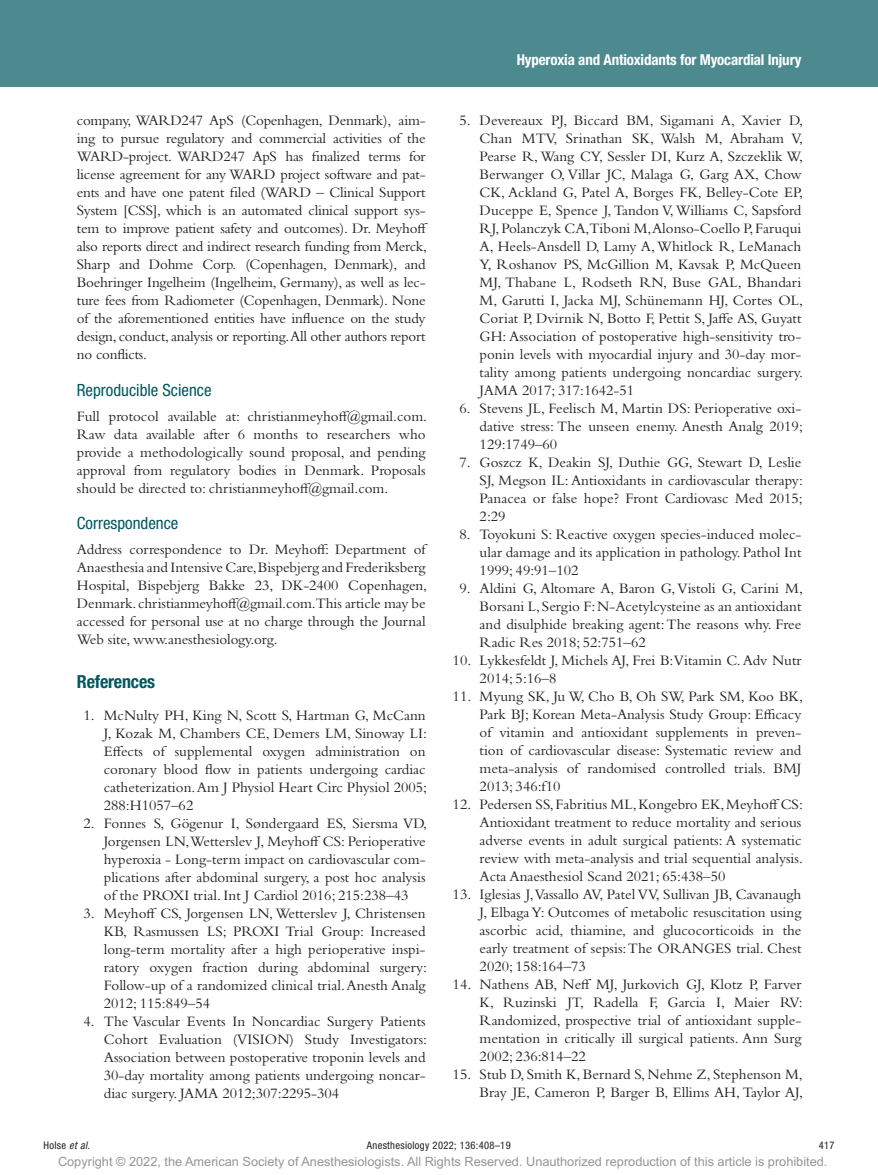
<style>
.page{position:relative;width:878px;height:1175px;background:#fff}
.page>*{position:absolute;margin:0;border:0;box-sizing:border-box;transform-origin:0 0}
.t1{font:700 condensed 18px "Helvetica Neue LT Std";color:#005861}
.t2{font:condensed 16.8px "Helvetica Neue LT Std";color:#005861}
.t3{font:15px/18px "Bembo Std";color:#231f20;text-align:justify}
.t4{font:700 condensed 15px "Helvetica Neue LT Std";letter-spacing:-.01em;color:#fff}
.t5{font:12.75px "Arial MT Std";color:#939598}
.t6{font:condensed 10.5px "Helvetica Neue LT Std";letter-spacing:.03em;color:#231f20}
.s1{font-style:italic}
</style>
<div class="page">
<div style="left:0;top:0;width:878px;height:86px;background:#4d8a90"></div>
<p class="t3" style="left:77px;top:111px;width:352px;text-align:left">company, WARD247 ApS (Copenhagen, Denmark), aim&shy;ing to pursue regulatory and commercial activities of the WARD-project. WARD247 ApS has finalized terms for license agreement for any WARD project software and pat&shy;ents and have one patent filed (WARD – Clinical Support System [CSS], which is an automated clinical support sys&shy;tem to improve patient safety and outcomes). Dr. Meyhoff also reports direct and indirect research funding from Merck, Sharp and Dohme Corp. (Copenhagen, Denmark), and Boehringer Ingelheim (Ingelheim, Germany), as well as lec&shy;ture fees from Radiometer (Copenhagen, Denmark). None of the aforementioned entities have influence on the study design, conduct, analysis or reporting.All other authors report no conflicts.</p>
<p class="t2" style="left:77px;top:381px;width:136px">Reproducible Science</p>
<p class="t3" style="left:77px;top:407px;width:352px">Full protocol available at: christianmeyhoff@gmail.com.<br>Raw data available after 6 months to researchers who provide a methodologically sound proposal, and pending approval from regulatory bodies in Denmark. Proposals should be directed to: christianmeyhoff@gmail.com.</p>
<p class="t2" style="left:77px;top:513px;width:103px">Correspondence</p>
<p class="t3" style="left:77px;top:540px;width:352px">Address correspondence to Dr. Meyhoff: Department of Anaesthesia and Intensive Care, Bispebjerg and Frederiksberg Hospital, Bispebjerg Bakke 23, DK-2400 Copenhagen, Denmark. christianmeyhoff@gmail.com.This article may be accessed for personal use at no charge through the Journal Web site, www.anesthesiology.org.</p>
<p class="t1" style="left:77px;top:670px;width:80px">References</p>
<p class="t3" style="left:104px;top:705px;width:325px;text-indent:-20px">1. McNulty PH, King N, Scott S, Hartman G, McCann J, Kozak M, Chambers CE, Demers LM, Sinoway LI:<br>Effects of supplemental oxygen administration on coronary blood flow in patients undergoing cardiac catheterization. Am J Physiol Heart Circ Physiol 2005; 288:H1057–62</p>
<p class="t3" style="left:104px;top:813px;width:325px;text-indent:-20px">2. Fonnes S, Gögenur I, Søndergaard ES, Siersma VD, Jorgensen LN, Wetterslev J, Meyhoff CS: Perioperative hyperoxia - Long-term impact on cardiovascular com&shy;plications after abdominal surgery, a post hoc analysis of the PROXI trial. Int J Cardiol 2016; 215:238–43</p>
<p class="t3" style="left:104px;top:903px;width:325px;text-indent:-20px">3. Meyhoff CS, Jorgensen LN, Wetterslev J, Christensen KB, Rasmussen LS; PROXI Trial Group: Increased long-term mortality after a high perioperative inspi&shy;ratory oxygen fraction during abdominal surgery:<br>Follow-up of a randomized clinical trial. Anesth Analg 2012; 115:849–54</p>
<p class="t3" style="left:104px;top:1011px;width:325px;text-indent:-20px">4. The Vascular Events In Noncardiac Surgery Patients Cohort Evaluation (VISION) Study Investigators:<br>Association between postoperative troponin levels and 30-day mortality among patients undergoing noncar&shy;diac surgery. JAMA 2012;307:2295-304</p>
<p class="t4" style="left:516px;top:51px;width:286px">Hyperoxia and Antioxidants for Myocardial Injury</p>
<p class="t3" style="left:479px;top:111px;width:325px;text-indent:-20px">5. Devereaux PJ, Biccard BM, Sigamani A, Xavier D, Chan MTV, Srinathan SK, Walsh M, Abraham V, Pearse R, Wang CY, Sessler DI, Kurz A, Szczeklik W, Berwanger O, Villar JC, Malaga G, Garg AX, Chow CK, Ackland G, Patel A, Borges FK, Belley-Cote EP, Duceppe E, Spence J, Tandon V, Williams C, Sapsford RJ, Polanczyk CA,Tiboni M,Alonso-Coello P, Faruqui A, Heels-Ansdell D, Lamy A, Whitlock R, LeManach Y, Roshanov PS, McGillion M, Kavsak P, McQueen MJ, Thabane L, Rodseth RN, Buse GAL, Bhandari M, Garutti I, Jacka MJ, Schünemann HJ, Cortes OL, Coriat P, Dvirnik N, Botto F, Pettit S, Jaffe AS, Guyatt GH: Association of postoperative high-sensitivity tro&shy;ponin levels with myocardial injury and 30-day mor&shy;tality among patients undergoing noncardiac surgery.<br>JAMA 2017; 317:1642-51</p>
<p class="t3" style="left:479px;top:399px;width:325px;text-indent:-20px">6. Stevens JL, Feelisch M, Martin DS: Perioperative oxi&shy;dative stress: The unseen enemy. Anesth Analg 2019; 129:1749–60</p>
<p class="t3" style="left:479px;top:453px;width:325px;text-indent:-20px">7. Goszcz K, Deakin SJ, Duthie GG, Stewart D, Leslie SJ, Megson IL: Antioxidants in cardiovascular therapy:<br>Panacea or false hope? Front Cardiovasc Med 2015; 2:29</p>
<p class="t3" style="left:479px;top:525px;width:323px;text-indent:-20px">8. Toyokuni S: Reactive oxygen species-induced molec&shy;ular damage and its application in pathology. Pathol Int 1999; 49:91–102</p>
<p class="t3" style="left:479px;top:579px;width:325px;text-indent:-20px">9. Aldini G, Altomare A, Baron G, Vistoli G, Carini M, Borsani L, Sergio F: N-Acetylcysteine as an antioxidant and disulphide breaking agent: The reasons why. Free Radic Res 2018; 52:751–62</p>
<p class="t3" style="left:479px;top:651px;width:323px;text-indent:-27px">10. Lykkesfeldt J, Michels AJ, Frei B:Vitamin C. Adv Nutr<br>2014; 5:16–8</p>
<p class="t3" style="left:479px;top:687px;width:325px;text-indent:-27px">11. Myung SK, Ju W, Cho B, Oh SW, Park SM, Koo BK, Park BJ; Korean Meta-Analysis Study Group: Efficacy of vitamin and antioxidant supplements in preven&shy;tion of cardiovascular disease: Systematic review and meta-analysis of randomised controlled trials. BMJ 2013; 346:f10</p>
<p class="t3" style="left:479px;top:795px;width:325px;text-indent:-27px">12. Pedersen SS, Fabritius ML, Kongebro EK, Meyhoff CS:<br>Antioxidant treatment to reduce mortality and serious adverse events in adult surgical patients: A systematic review with meta-analysis and trial sequential analysis.<br>Acta Anaesthesiol Scand 2021; 65:438–50</p>
<p class="t3" style="left:479px;top:885px;width:323px;text-indent:-27px">13. Iglesias J, Vassallo AV, Patel VV, Sullivan JB, Cavanaugh J, Elbaga Y: Outcomes of metabolic resuscitation using ascorbic acid, thiamine, and glucocorticoids in the early treatment of sepsis: The ORANGES trial. Chest 2020; 158:164–73</p>
<p class="t3" style="left:479px;top:975px;width:325px;text-indent:-27px">14. Nathens AB, Neff MJ, Jurkovich GJ, Klotz P, Farver K, Ruzinski JT, Radella F, Garcia I, Maier RV:<br>Randomized, prospective trial of antioxidant supple&shy;mentation in critically ill surgical patients. Ann Surg 2002; 236:814–22</p>
<p class="t3" style="left:452px;top:1065px;width:352px;text-align:right">15. Stub D, Smith K, Bernard S, Nehme Z, Stephenson M,<br>Bray JE, Cameron P, Barger B, Ellims AH, Taylor AJ,</p>
<p class="t6" style="left:44px;top:1139px;width:48px">Holse <span class="s1">et al.</span></p>
<p class="t6" style="left:372px;top:1139px;width:140px">nesthesiology 2022; 136:408–19</p>
<p class="t6" style="left:818px;top:1139px;width:17px">417</p>
<p class="t5" style="left:58px;top:1154px;width:771px">Copyright © 2022, the American Society of Anesthesiologists. All Rights Reserved. Unauthorized reproduction of this article is prohibited.</p>
</div>
